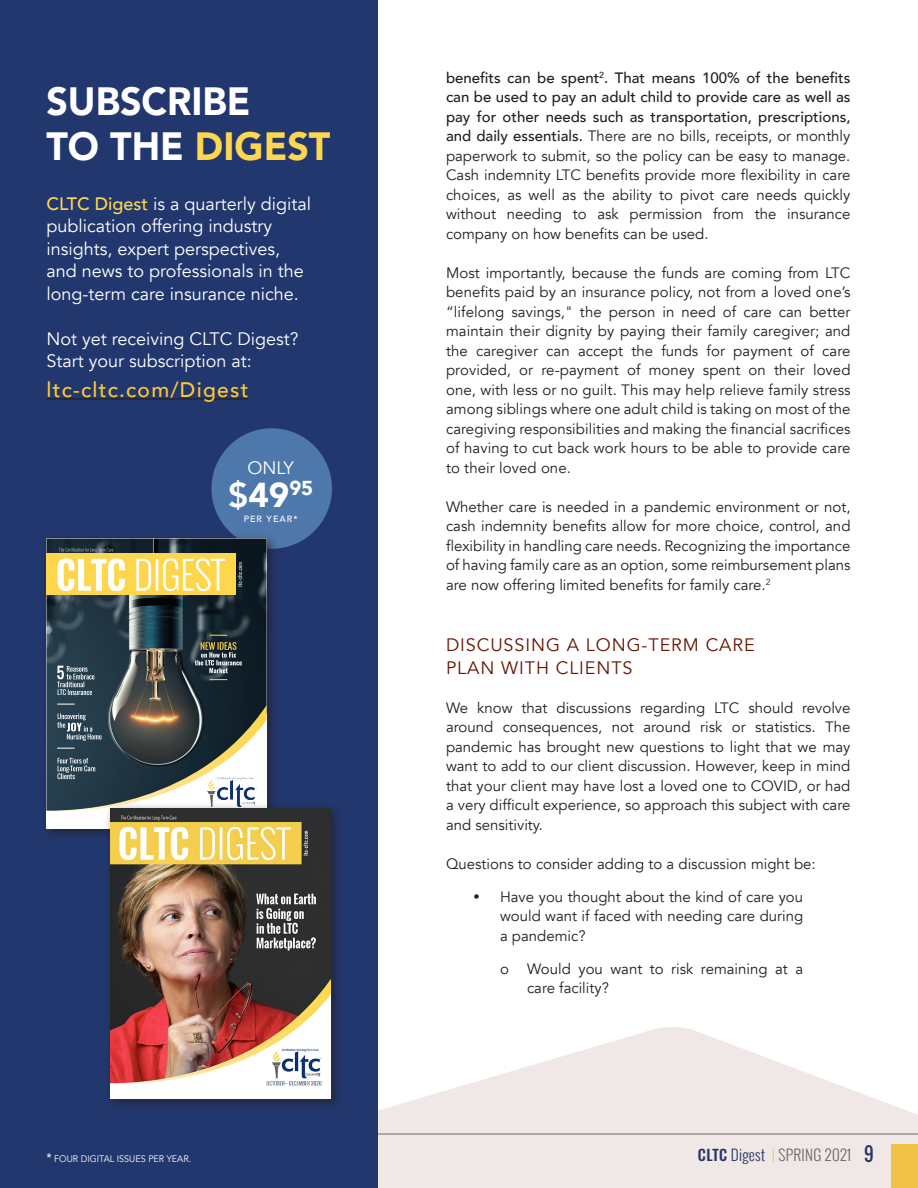
<style>
.page{position:relative;width:918px;height:1188px;background:#fff}
.page>*{position:absolute;margin:0;border:0;box-sizing:border-box;transform-origin:0 0}
.t1{font:900 39.3px "Avenir";color:#ffd74f;scale:.95 1}
.t2{font:900 39.3px "Avenir";color:#fff;scale:.95 1}
.t3{font:900 34.5px "Avenir";color:#fff}
.t4{font:500 21px "Avenir";letter-spacing:.06em;color:#ffc938}
.t5{font:18px/22.5px "Avenir";color:#fff}
.t6{font:18px "Avenir";letter-spacing:.05em;color:#661502}
.t7{font:15px/19.5px "Avenir";color:#231f20;text-align:justify}
.t8{font:300 15px "Oswald";letter-spacing:.02em;color:#6d6e71}
.t9{font:9.45px "Avenir";color:#fff;scale:.95 1}
.t10{font:500 9px "Avenir";letter-spacing:.11em;color:#fff}
.s1{color:#fff}
.s2{font-weight:500;color:#ffd74f}
.s3{font-weight:800}
.s4{font-size:12.6px}
.s5{font-weight:500}
.s6{font-weight:500;color:#21376d}
.s7{color:#21376d}
.s8{color:#ffd74f}
.s9{font-weight:400;font-size:18.9px;color:#21376d}
</style>
<div class="page">
<svg style="left:378px;top:1027px;width:540px;height:161px;fill:#f0e8e6"></svg>
<div style="left:0;top:0;width:378px;height:1188px;background:#21376d"></div>
<hr style="left:46px;top:398px;width:202px;height:1px;background:#231f20">
<div style="left:210px;top:427px;width:123px;height:123px;background:#4e78ac;border-radius:50%"></div>
<div style="left:208px;top:425px;width:127px;height:127px;border:3px solid #21376d;border-radius:50%"></div>
<div style="left:40px;top:532px;width:240px;height:310px;background:#231f20;opacity:.7"></div>
<img style="left:46px;top:538px;width:221px;height:166px">
<svg style="left:59px;top:548px;width:54px;height:4px"></svg>
<div style="left:46px;top:554px;width:190px;height:41px;background:#fed64d"></div>
<svg style="left:58px;top:558px;width:167px;height:33px"></svg>
<svg style="left:238px;top:562px;width:4px;height:24px"></svg>
<svg style="left:195px;top:642px;width:47px;height:31px"></svg>
<svg style="left:57px;top:666px;width:38px;height:29px"></svg>
<svg style="left:210px;top:635px;width:17px;height:1px"></svg>
<svg style="left:210px;top:679px;width:17px;height:1px"></svg>
<svg style="left:46px;top:704px;width:221px;height:109px;background:#626b6b"></svg>
<svg style="left:267px;top:538px;width:5px;height:3px"></svg>
<div style="left:104px;top:802px;width:240px;height:310px;background:#231f20;opacity:.7"></div>
<img style="left:110px;top:808px;width:220px;height:291px">
<p class="t2" style="left:46px;top:68px;width:216px">SUBSCRIBE</p>
<p class="t1" style="left:46px;top:113px;width:300px"><span class="s1">TO THE</span> DIGEST</p>
<p class="t5" style="left:46px;top:193px;width:266px"><span class="s2">CLTC Digest</span> is a quarterly digital publication offering industry insights, expert perspectives,</p>
<p class="t5" style="left:46px;top:260px;width:259px">and news to professionals in the long-term care insurance niche.</p>
<p class="t5" style="left:46px;top:328px;width:253px">Not yet receiving CLTC Digest?</p>
<p class="t5" style="left:46px;top:350px;width:207px">Start your subscription at:</p>
<p class="t4" style="left:46px;top:372px;width:203px">ltc-cltc.com/Digest</p>
<p class="t5" style="left:247px;top:456px;width:48px">ONLY</p>
<p class="t3" style="left:228px;top:465px;width:87px"><span class="s3">$</span>49<sup>95</sup></p>
<p class="t10" style="left:244px;top:511px;width:55px">PER YEAR*</p>
<p class="t9" style="left:46px;top:1153px;width:154px"><span class="s4">*</span> FOUR DIGITAL ISSUES PER YEAR.</p>
<p class="t7" style="left:446px;top:68px;width:406px"><span class="s5">benefits can be spent</span><sup>2</sup><span class="s5">. That means 100% of the benefits can be used to pay an adult child to provide care as well as pay for other needs such as transportation, prescriptions, and daily essentials.</span> There are no bills, receipts, or monthly paperwork to submit, so the policy can be easy to manage.<br>Cash indemnity LTC benefits provide more flexibility in care choices, as well as the ability to pivot care needs quickly without needing to ask permission from the insurance company on how benefits can be used.</p>
<p class="t7" style="left:446px;top:263px;width:406px">Most importantly, because the funds are coming from LTC benefits paid by an insurance policy, not from a loved one’s “lifelong savings," the person in need of care can better maintain their dignity by paying their family caregiver; and the caregiver can accept the funds for payment of care provided, or re-payment of money spent on their loved one, with less or no guilt. This may help relieve family stress among siblings where one adult child is taking on most of the caregiving responsibilities and making the financial sacrifices of having to cut back work hours to be able to provide care to their loved one.</p>
<p class="t7" style="left:446px;top:497px;width:406px">Whether care is needed in a pandemic environment or not, cash indemnity benefits allow for more choice, control, and flexibility in handling care needs. Recognizing the importance of having family care as an option, some reimbursement plans are now offering limited benefits for family care.<sup>2</sup></p>
<p class="t6" style="left:446px;top:634px;width:310px">DISCUSSING A LONG-TERM CARE</p>
<p class="t6" style="left:446px;top:657px;width:188px">PLAN WITH CLIENTS</p>
<p class="t7" style="left:446px;top:698px;width:406px">We know that discussions regarding LTC should revolve around consequences, not around risk or statistics. The pandemic has brought new questions to light that we may want to add to our client discussion. However, keep in mind that your client may have lost a loved one to COVID, or had a very difficult experience, so approach this subject with care and sensitivity.</p>
<p class="t7" style="left:446px;top:854px;width:371px">Questions to consider adding to a discussion might be:</p>
<p class="t7" style="left:500px;top:887px;width:305px">Have you thought about the kind of care you would want if faced with needing care during a pandemic?</p>
<p class="t7" style="left:527px;top:959px;width:278px;text-indent:-27px">o Would you want to risk remaining at a care facility?</p>
<p class="t8" style="left:698px;top:1143px;width:177px"><span class="s6">CLTC</span> <span class="s7">Digest</span> <span class="s8">|</span> SPRING 2021 <span class="s9">9</span></p>
</div>
